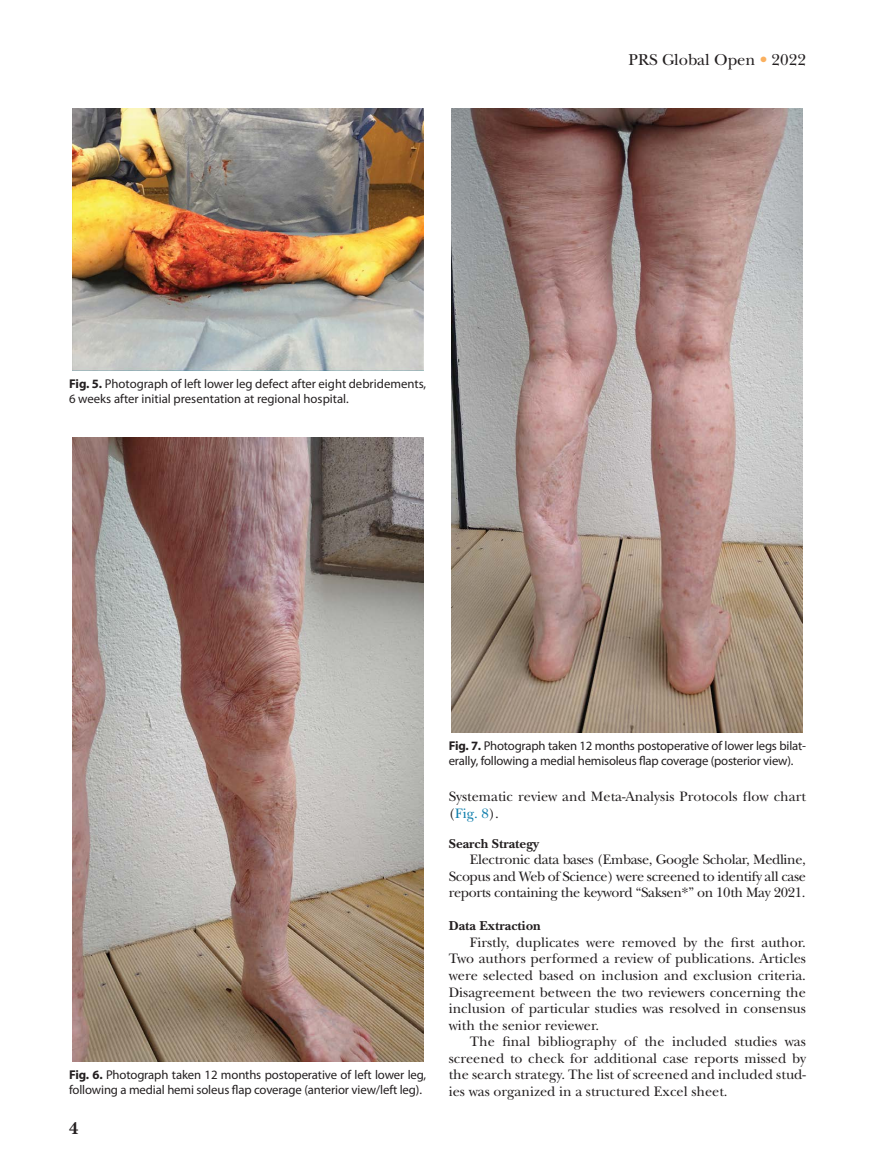
<style>
.page{position:relative;width:878px;height:1175px;background:#fff}
.page>*{position:absolute;margin:0;border:0;box-sizing:border-box;transform-origin:0 0}
.t1{font:700 18px "New Baskerville Std";color:#231f20}
.t2{font:16.5px "New Baskerville Std";color:#231f20}
.t3{font:14.25px/16.5px "New Baskerville Std";color:#231f20;text-align:justify}
.t4{font:700 13.5px "New Baskerville Std";color:#231f20}
.t5{font:12.75px/15px "Myriad Pro";letter-spacing:-.01em;color:#231f20}
.s1{font-weight:700}
.s2{color:#fab05f}
.s3{color:#0f7eac}
</style>
<div class="page">
<img style="left:72px;top:108px;width:351px;height:263px">
<img style="left:72px;top:437px;width:351px;height:624px">
<img style="left:452px;top:108px;width:350px;height:624px">
<p class="t5" style="left:69px;top:377px;width:359px"><span class="s1">Fig. 5.</span> photograph of left lower leg defect after eight debridements,<br>6 weeks after initial presentation at regional hospital.</p>
<p class="t2" style="left:628px;top:53px;width:179px">PRS Global Open <span class="s2">•</span> 2022</p>
<p class="t5" style="left:69px;top:1068px;width:359px"><span class="s1">Fig. 6.</span> photograph taken 12 months postoperative of left lower leg, following a medial hemi soleus flap coverage (anterior view/left leg).</p>
<p class="t1" style="left:69px;top:1121px;width:11px">4</p>
<p class="t5" style="left:448px;top:739px;width:358px"><span class="s1">Fig. 7.</span> photograph taken 12 months postoperative of lower legs bilat&shy;erally, following a medial hemisoleus flap coverage (posterior view).</p>
<p class="t3" style="left:448px;top:790px;width:358px">Systematic review and Meta-Analysis Protocols flow chart (<span class="s3">Fig. 8</span>).</p>
<p class="t4" style="left:448px;top:838px;width:92px">Search Strategy</p>
<p class="t3" style="left:448px;top:853px;width:359px;text-indent:21px">Electronic data bases (Embase, Google Scholar, Medline, Scopus and Web of Science) were screened to identify all case reports containing the keyword “Saksen*” on 10th May 2021.</p>
<p class="t4" style="left:448px;top:920px;width:94px">Data Extraction</p>
<p class="t3" style="left:448px;top:935px;width:359px;text-indent:21px">Firstly, duplicates were removed by the first author.<br>Two authors performed a review of publications. Articles were selected based on inclusion and exclusion criteria.<br>Disagreement between the two reviewers concerning the inclusion of particular studies was resolved in consensus with the senior reviewer.</p>
<p class="t3" style="left:448px;top:1034px;width:359px;text-indent:21px">The final bibliography of the included studies was screened to check for additional case reports missed by the search strategy. The list of screened and included stud&shy;ies was organized in a structured Excel sheet.</p>
</div>
